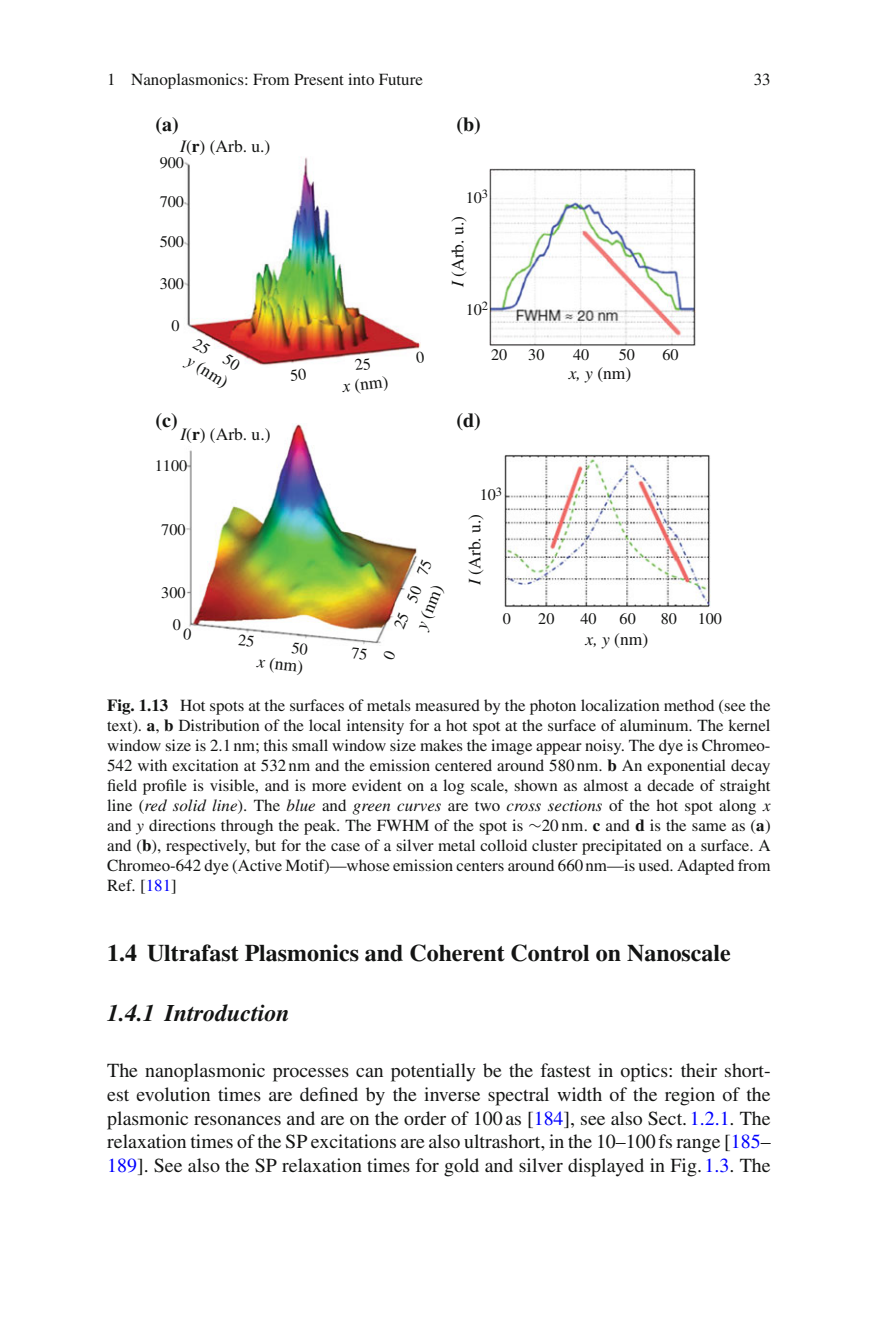
<style>
.page{position:relative;width:879px;height:1333px;background:#fff}
.page>*{position:absolute;margin:0;border:0;box-sizing:border-box;transform-origin:0 0}
.t1{font:700 24px "Times";color:#131413}
.t2{font:italic 700 24px "Times";color:#131413}
.t3{font:20px/24px "Times";color:#131413;text-align:justify}
.t4{font:700 20px "Times";color:#131413}
.t5{font:17.4px "Times";color:#131413}
.t6{font:17px/20px "Times";color:#131413;text-align:justify}
.t7{font:16.2px/32px "Times";color:#131413;text-align:center}
.s1{font-style:italic}
.s2{font-weight:700}
.s3{font-family:"MTSYN"}
.s4{color:#00f}
</style>
<div class="page">
<img style="left:184px;top:157px;width:236px;height:209px">
<img style="left:490px;top:169px;width:206px;height:177px">
<img style="left:185px;top:424px;width:232px;height:221px">
<img style="left:503px;top:454px;width:207px;height:153px">
<svg style="left:222px;top:353px;width:19px;height:13px"></svg>
<svg style="left:192px;top:338px;width:19px;height:17px"></svg>
<svg style="left:185px;top:627px;width:6px;height:12px"></svg>
<svg style="left:238px;top:634px;width:16px;height:11px"></svg>
<svg style="left:291px;top:642px;width:17px;height:3px"></svg>
<svg style="left:355px;top:357px;width:16px;height:9px"></svg>
<svg style="left:416px;top:351px;width:4px;height:12px"></svg>
<p class="t6" style="left:107px;top:71px;width:317px">1 Nanoplasmonics: From Present into Future</p>
<p class="t6" style="left:754px;top:71px;width:18px">33</p>
<p class="t4" style="left:156px;top:117px;width:25px">(a)</p>
<p class="t4" style="left:456px;top:117px;width:26px">(b)</p>
<p class="t5" style="left:180px;top:139px;width:92px"><span class="s1">I</span>(<span class="s2">r</span>) (Arb. u.)</p>
<p class="t7" style="left:160px;top:148px;width:26px">900</p>
<p class="t7" style="left:160px;top:187px;width:26px">700</p>
<p class="t7" style="left:160px;top:227px;width:26px">500</p>
<p class="t7" style="left:160px;top:269px;width:26px">300</p>
<p class="t7" style="left:171px;top:311px;width:10px">0</p>
<p class="t5" style="left:191px;top:353px;width:48px;rotate:32deg"><span class="s1">y</span> (nm)</p>
<p class="t5" style="left:342px;top:380px;width:48px;rotate:-7deg"><span class="s1">x</span> (nm)</p>
<p class="t7" style="left:466px;top:183px;width:24px">10<sup>3</sup></p>
<p class="t5" style="left:451px;top:287px;width:72px;rotate:-90deg"><span class="s1">I</span> (Arb. u.)</p>
<p class="t7" style="left:466px;top:295px;width:24px">10<sup>2</sup></p>
<p class="t7" style="left:491px;top:340px;width:18px">20</p>
<p class="t7" style="left:528px;top:340px;width:18px">30</p>
<p class="t7" style="left:573px;top:340px;width:18px">40</p>
<p class="t7" style="left:619px;top:340px;width:18px">50</p>
<p class="t7" style="left:662px;top:340px;width:18px">60</p>
<p class="t5" style="left:569px;top:367px;width:64px"><span class="s1">x, y</span> (nm)</p>
<p class="t4" style="left:156px;top:413px;width:24px">(c)</p>
<p class="t4" style="left:456px;top:413px;width:26px">(d)</p>
<p class="t5" style="left:180px;top:427px;width:92px"><span class="s1">I</span>(<span class="s2">r</span>) (Arb. u.)</p>
<p class="t7" style="left:155px;top:451px;width:34px">1100</p>
<p class="t7" style="left:161px;top:514px;width:26px">700</p>
<p class="t7" style="left:161px;top:578px;width:26px">300<br>0</p>
<p class="t5" style="left:258px;top:655px;width:48px;rotate:6deg"><span class="s1">x</span> (nm)</p>
<p class="t7" style="left:386px;top:623px;width:75px;rotate:-68deg">25 50 75</p>
<p class="t5" style="left:415px;top:626px;width:48px;rotate:-68deg"><span class="s1">y</span> (nm)</p>
<p class="t7" style="left:480px;top:480px;width:24px">10<sup>3</sup></p>
<p class="t5" style="left:468px;top:584px;width:72px;rotate:-90deg"><span class="s1">I</span> (Arb. u.)</p>
<p class="t7" style="left:503px;top:604px;width:10px">0</p>
<p class="t7" style="left:538px;top:604px;width:18px">02</p>
<p class="t7" style="left:580px;top:604px;width:18px">40</p>
<p class="t7" style="left:619px;top:604px;width:18px">60</p>
<p class="t7" style="left:660px;top:604px;width:18px">80</p>
<p class="t7" style="left:697px;top:604px;width:26px">100</p>
<p class="t5" style="left:585px;top:632px;width:64px"><span class="s1">x, y</span> (nm)</p>
<p class="t6" style="left:107px;top:697px;width:665px"><span class="s2">Fig. 1.13</span> Hot spots at the surfaces of metals measured by the photon localization method (see the text). <span class="s2">a</span>, <span class="s2">b</span> Distribution of the local intensity for a hot spot at the surface of aluminum. The kernel window size is 2.1 nm; this small window size makes the image appear noisy. The dye is Chromeo-542 with excitation at 532 nm and the emission centered around 580 nm. <span class="s2">b</span> An exponential decay field profile is visible, and is more evident on a log scale, shown as almost a decade of straight line (<span class="s1">red solid line</span>). The <span class="s1">blue</span> and <span class="s1">green curves</span> are two <span class="s1">cross sections</span> of the hot spot along <span class="s1">x </span>and <span class="s1">y</span> directions through the peak. The FWHM of the spot is <span class="s3">∼</span>20 nm. <span class="s2">c</span> and <span class="s2">d</span> is the same as (<span class="s2">a</span>) and (<span class="s2">b</span>), respectively, but for the case of a silver metal colloid cluster precipitated on a surface. A Chromeo-642 dye (Active Motif)—whose emission centers around 660 nm—is used. Adapted from Ref. [<span class="s4">181</span>]</p>
<h1 class="t1" style="left:107px;top:944px;width:625px">1.4 Ultrafast Plasmonics and Coherent Control on Nanoscale</h1>
<h1 class="t2" style="left:107px;top:1004px;width:184px">1.4.1 Introduction</h1>
<p class="t3" style="left:107px;top:1059px;width:665px">The nanoplasmonic processes can potentially be the fastest in optics: their short&shy;est evolution times are defined by the inverse spectral width of the region of the plasmonic resonances and are on the order of 100 as [<span class="s4">184</span>], see also Sect. <span class="s4">1.2.1</span>. The relaxation times of the SP excitations are also ultrashort, in the 10–100 fs range [<span class="s4">185</span>– <span class="s4">189</span>]. See also the SP relaxation times for gold and silver displayed in Fig. <span class="s4">1.3</span>. The</p>
</div>
